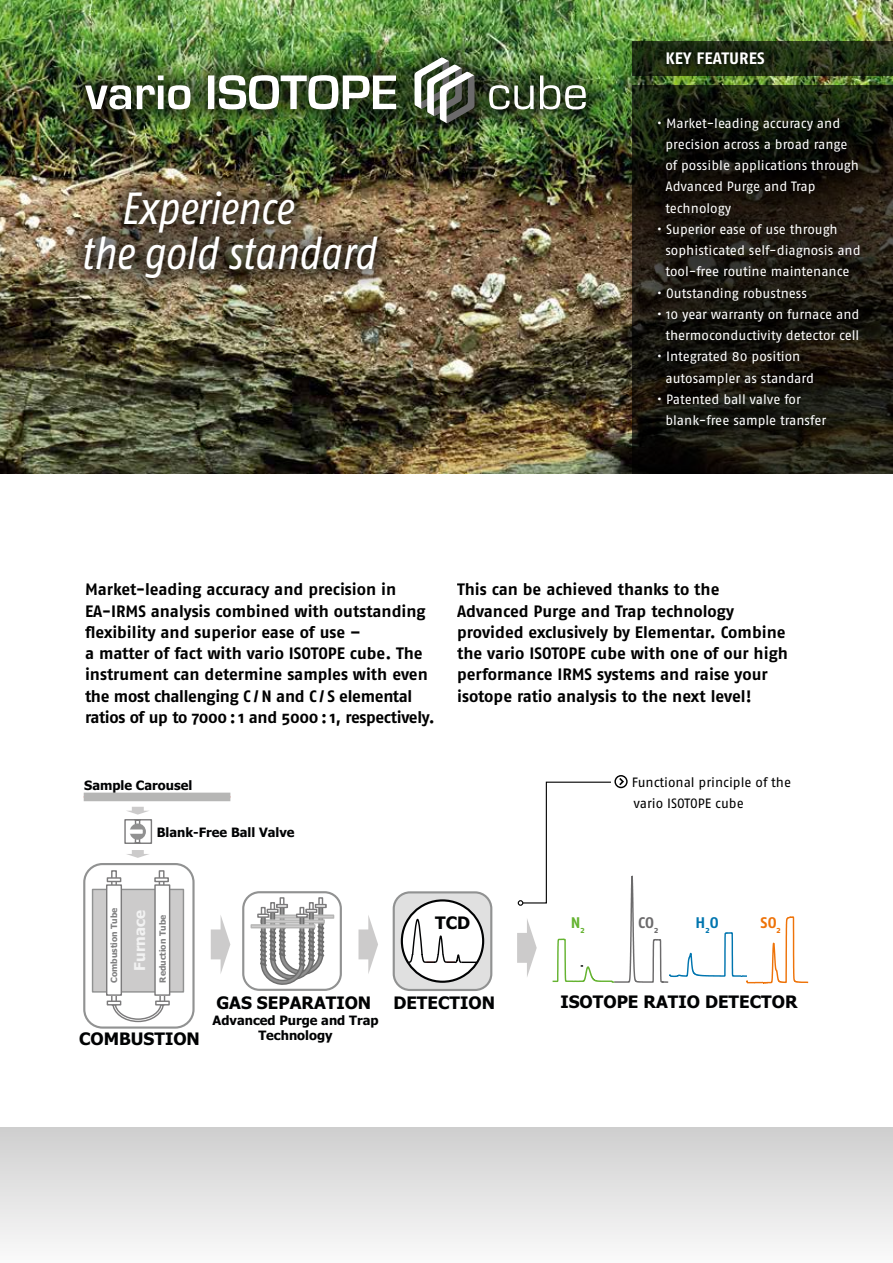
<style>
.page{position:relative;width:893px;height:1263px;background:#fff}
.page>*{position:absolute;margin:0;border:0;box-sizing:border-box;transform-origin:0 0}
.t1{font:italic condensed 45px/45px "Fago Pro";color:#fff}
.t2{font:700 17.25px "Tahoma";color:#010203}
.t3{font:700 16.5px/21.3px "Fago Pro";letter-spacing:-.005em;color:#000}
.t4{font:700 16.5px "Fago Pro";letter-spacing:.01em;color:#fff}
.t5{font:700 15.3px "Fago Pro";color:#6c6b6c}
.t6{font:700 15.3px "Fago Pro";color:#0075af}
.t7{font:700 15.3px "Fago Pro";color:#ee7309}
.t8{font:700 15.3px "Fago Pro";color:#65b331}
.t9{font:700 15px "Tahoma";color:#f2f2f2}
.t10{font:13.5px/21.3px "Fago Pro";color:#fff}
.t11{font:13.5px/21.3px "Fago Pro";color:#000}
.t12{font:700 12.9px/15.5px "Tahoma";color:#010203;text-align:center}
.t13{font:700 8.55px "Tahoma";color:#808081}
</style>
<div class="page">
<img style="left:0;top:0;width:893px;height:473px">
<svg style="left:632px;top:41px;width:261px;height:34px"></svg>
<svg style="left:632px;top:85px;width:261px;height:388px;background:#1d1a11"></svg>
<div style="left:0;top:1127px;width:893px;height:136px;background:linear-gradient(to bottom,#cecece,#fafafa)"></div>
<div style="left:62px;top:34px;width:548px;height:112px;background:#000;opacity:.59"></div>
<svg style="left:415px;top:57px;width:59px;height:66px"></svg>
<svg style="left:489px;top:75px;width:97px;height:34px"></svg>
<svg style="left:85px;top:75px;width:311px;height:34px"></svg>
<div style="left:83px;top:863px;width:112px;height:166px;border:2px solid #919292;border-radius:18px"></div>
<div style="left:84px;top:793px;width:146px;height:8px;background:#b6b6b5"></div>
<div style="left:394px;top:892px;width:97px;height:98px;background:#e0e0e0;border-radius:16px"></div>
<div style="left:393px;top:891px;width:99px;height:100px;border:2px solid #919292;border-radius:16px"></div>
<div style="left:402px;top:900px;width:81px;height:82px;background:#fff;border-radius:50%"></div>
<div style="left:401px;top:899px;width:83px;height:84px;border:2px solid #010203;border-radius:50%"></div>
<svg style="left:407px;top:918px;width:71px;height:46px"></svg>
<svg style="left:358px;top:915px;width:20px;height:59px"></svg>
<svg style="left:211px;top:915px;width:19px;height:59px"></svg>
<svg style="left:124px;top:807px;width:29px;height:51px"></svg>
<div style="left:93px;top:889px;width:90px;height:103px;background:#cccbcb"></div>
<div style="left:92px;top:889px;width:92px;height:104px;border:1px solid #919292"></div>
<div style="left:155px;top:1000px;width:15px;height:5px;border:1px solid #7c7b7c"></div>
<svg style="left:105px;top:870px;width:61px;height:153px"></svg>
<svg style="left:154px;top:877px;width:15px;height:5px"></svg>
<div style="left:155px;top:885px;width:15px;height:110px;background:#fff"></div>
<div style="left:154px;top:884px;width:16px;height:112px;border:1px solid #7c7b7c"></div>
<div style="left:242px;top:891px;width:100px;height:100px;border:2px solid #919292;border-radius:16px"></div>
<hr style="left:270px;top:915px;width:64px;height:3px;background:#cccbcb">
<div style="left:269px;top:914px;width:65px;height:5px;border:1px solid #b6b6b5"></div>
<div style="left:280px;top:897px;width:4px;height:10px;border:1px solid #7c7b7c"></div>
<div style="left:318px;top:897px;width:5px;height:10px;border:1px solid #7c7b7c"></div>
<div style="left:315px;top:904px;width:12px;height:4px;border:1px solid #7c7b7c"></div>
<svg style="left:251px;top:924px;width:7px;height:4px"></svg>
<svg style="left:258px;top:898px;width:68px;height:87px"></svg>
<svg style="left:640px;top:32px;width:239px;height:414px;background:#1c1d10"></svg>
<div style="left:61px;top:168px;width:340px;height:134px;background:#000;opacity:.59"></div>
<svg style="left:517px;top:775px;width:292px;height:209px"></svg>
<h1 class="t1" style="left:81px;top:186px;width:296px;text-indent:40px">Experience<br>the gold standard</h1>
<p class="t4" style="left:665px;top:48px;width:101px">KEY FEATURES</p>
<p class="t10" style="left:665px;top:112px;width:195px;text-indent:-9px">• Market-leading accuracy and precision across a broad range of possible applications through<br>Advanced Purge and Trap technology</p>
<p class="t10" style="left:665px;top:218px;width:197px;text-indent:-9px">• Superior ease of use through sophisticated self-diagnosis and tool-free routine maintenance</p>
<p class="t10" style="left:657px;top:282px;width:152px">• Outstanding robustness</p>
<p class="t10" style="left:657px;top:304px;width:204px;text-align:right">• 10 year warranty on furnace and thermoconductivity detector cell</p>
<p class="t10" style="left:665px;top:346px;width:150px;text-indent:-9px">• Integrated 80 position autosampler as standard</p>
<p class="t10" style="left:665px;top:389px;width:162px;text-indent:-9px">• Patented ball valve for blank-free sample transfer</p>
<p class="t3" style="left:85px;top:579px;width:351px">Market-leading accuracy and precision in EA-IRMS analysis combined with outstanding flexibility and superior ease of use –<br>a matter of fact with vario ISOTOPE cube. The instrument can determine samples with even the most challenging C / N and C / S elemental ratios of up to 7000 : 1 and 5000 : 1, respectively.</p>
<p class="t3" style="left:457px;top:579px;width:332px">This can be achieved thanks to the Advanced Purge and Trap technology provided exclusively by Elementar. Combine the vario ISOTOPE cube with one of our high performance IRMS systems and raise your isotope ratio analysis to the next level!</p>
<p class="t12" style="left:84px;top:776px;width:110px">Sample Carousel</p>
<p class="t12" style="left:157px;top:823px;width:139px">Blank-Free Ball Valve</p>
<p class="t13" style="left:108px;top:983px;width:77px;rotate:-90deg">Combustion Tube</p>
<p class="t9" style="left:129px;top:970px;width:62px;rotate:-90deg">Furnace</p>
<p class="t13" style="left:157px;top:982px;width:69px;rotate:-90deg">Reduction Tube</p>
<p class="t2" style="left:79px;top:1027px;width:122px">COMBUSTION</p>
<p class="t2" style="left:216px;top:991px;width:156px">GAS SEPARATION</p>
<p class="t12" style="left:213px;top:1012px;width:167px">Advanced Purge and Trap<br>Technology</p>
<p class="t2" style="left:435px;top:910px;width:37px">TCD</p>
<p class="t2" style="left:393px;top:990px;width:103px">DETECTION</p>
<p class="t11" style="left:632px;top:771px;width:161px">Functional principle of the vario ISOTOPE cube</p>
<p class="t8" style="left:571px;top:913px;width:15px">N<sub>2</sub></p>
<p class="t5" style="left:638px;top:913px;width:22px">CO<sub>2</sub></p>
<p class="t6" style="left:696px;top:913px;width:25px">H<sub>2</sub>O</p>
<p class="t7" style="left:761px;top:913px;width:22px">SO<sub>2</sub></p>
<p class="t2" style="left:560px;top:990px;width:239px">ISOTOPE RATIO DETECTOR</p>
</div>
